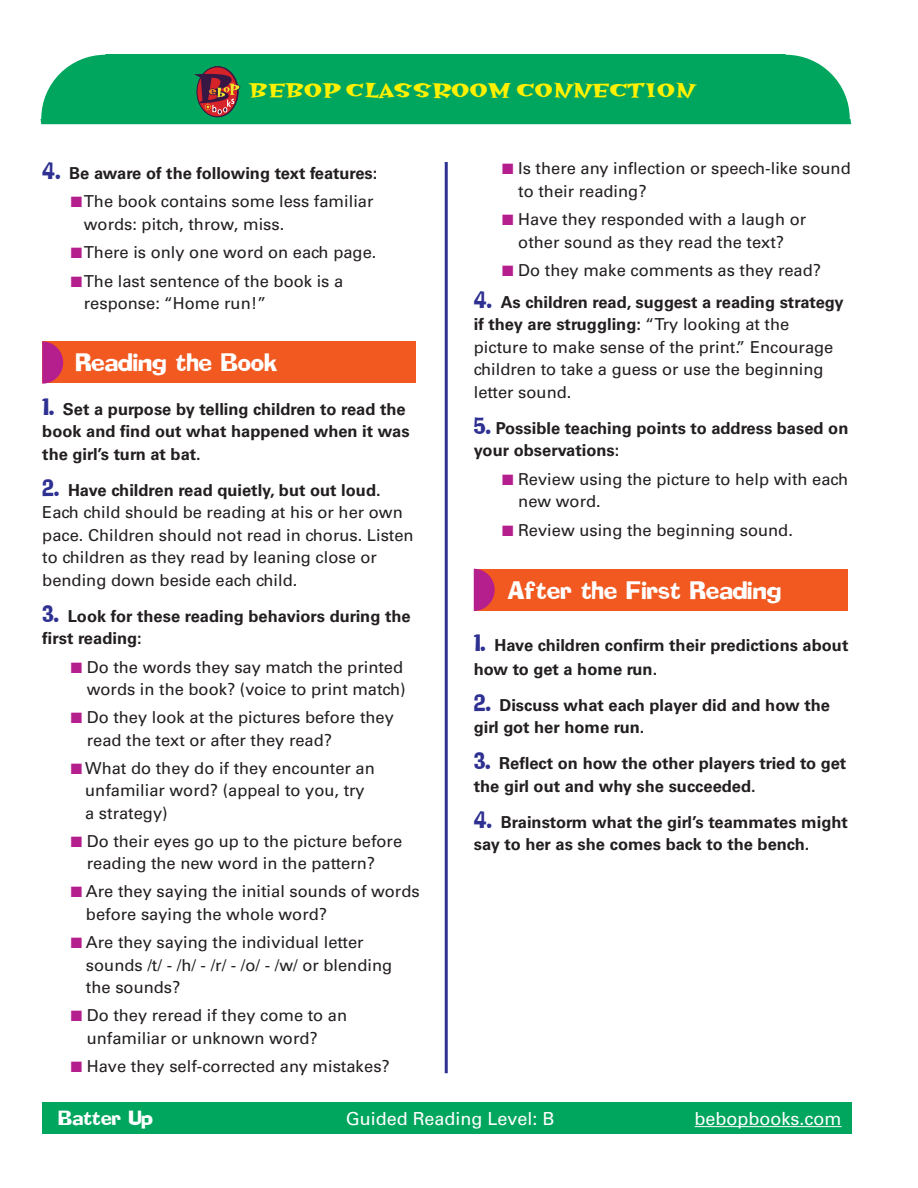
<style>
.page{position:relative;width:918px;height:1188px;background:#fff}
.page>*{position:absolute;margin:0;border:0;box-sizing:border-box;transform-origin:0 0}
.t1{font:22.5px "Hotsy Totsy Bold Mv B";color:#fff101}
.t2{font:22.2px "Addled";color:#fff}
.t3{font:18px "Univers";color:#fff}
.t4{font:18px "Addled";color:#fff}
.t5{font:16.5px/22.5px "Univers";color:#231f20}
.t6{font:700 16.5px/22.5px "Univers";color:#231f20}
.s1{font-family:"Addled";font-weight:400;font-size:21px;color:#2e3092}
.s2{color:#b41e8d}
.s3{font-family:"Addled";font-size:21px;color:#2e3092}
.s4{font-weight:700}
</style>
<div class="page">
<div style="left:40px;top:54px;width:811px;height:70px;background:#00a65e"></div>
<div style="left:42px;top:341px;width:374px;height:42px;background:#f15921"></div>
<svg style="left:42px;top:341px;width:21px;height:43px"></svg>
<div style="left:474px;top:569px;width:373px;height:42px;background:#f15921"></div>
<svg style="left:474px;top:569px;width:21px;height:42px"></svg>
<hr style="left:445px;top:162px;width:3px;height:911px;background:#2e3092">
<div style="left:42px;top:1102px;width:810px;height:31px;background:#00a65e"></div>
<hr style="left:695px;top:1126px;width:147px;height:1px;background:#fff">
<svg style="left:197px;top:67px;width:41px;height:50px"></svg>
<div style="left:196px;top:66px;width:42px;height:51px;border:1px solid #371845;border-radius:50%"></div>
<svg style="left:194px;top:74px;width:46px;height:40px;background:#784b43"></svg>
<h1 class="t1" style="left:249px;top:79px;width:447px">BEBOP CLASSROOM CONNECTION</h1>
<p class="t6" style="left:42px;top:162px;width:337px"><span class="s1">4.</span> Be aware of the following text features:</p>
<p class="t5" style="left:84px;top:190px;width:291px;text-indent:-13px"><span class="s2">■</span> The book contains some less familiar words: pitch, throw, miss.</p>
<p class="t5" style="left:71px;top:241px;width:307px"><span class="s2">■</span> There is only one word on each page.</p>
<p class="t5" style="left:84px;top:270px;width:261px;text-indent:-13px"><span class="s2">■</span> The last sentence of the book is a response: “Home run!”</p>
<h2 class="t2" style="left:76px;top:353px;width:203px">Reading the Book</h2>
<p class="t6" style="left:42px;top:398px;width:369px"><span class="s1">1.</span> Set a purpose by telling children to read the book and find out what happened when it was the girl’s turn at bat.</p>
<p class="t5" style="left:42px;top:479px;width:373px"><span class="s3">2.</span> <span class="s4">Have children read quietly, but out loud.<br></span>Each child should be reading at his or her own pace. Children should not read in chorus. Listen to children as they read by leaning close or bending down beside each child.</p>
<p class="t6" style="left:42px;top:605px;width:370px"><span class="s1">3.</span> Look for these reading behaviors during the first reading:</p>
<p class="t5" style="left:71px;top:656px;width:336px;text-align:right"><span class="s2">■</span> Do the words they say match the printed words in the book? (voice to print match)</p>
<p class="t5" style="left:87px;top:706px;width:309px;text-indent:-16px"><span class="s2">■</span> Do they look at the pictures before they read the text or after they read?</p>
<p class="t5" style="left:85px;top:757px;width:291px;text-indent:-14px"><span class="s2">■</span> What do they do if they encounter an unfamiliar word? (appeal to you, try a strategy)</p>
<p class="t5" style="left:87px;top:830px;width:317px;text-indent:-16px"><span class="s2">■</span> Do their eyes go up to the picture before reading the new word in the pattern?</p>
<p class="t5" style="left:86px;top:880px;width:335px;text-indent:-15px"><span class="s2">■</span> Are they saying the initial sounds of words before saying the whole word?</p>
<p class="t5" style="left:86px;top:931px;width:308px;text-indent:-15px"><span class="s2">■</span> Are they saying the individual letter sounds /t/ - /h/ - /r/ - /o/ - /w/ or blending the sounds?</p>
<p class="t5" style="left:87px;top:1004px;width:262px;text-indent:-16px"><span class="s2">■</span> Do they reread if they come to an unfamiliar or unknown word?</p>
<p class="t5" style="left:71px;top:1055px;width:321px"><span class="s2">■</span> Have they self-corrected any mistakes?</p>
<p class="t5" style="left:518px;top:157px;width:334px;text-indent:-16px"><span class="s2">■</span> Is there any inflection or speech-like sound to their reading?</p>
<p class="t5" style="left:502px;top:208px;width:305px;text-align:center"><span class="s2">■</span> Have they responded with a laugh or other sound as they read the text?</p>
<p class="t5" style="left:502px;top:259px;width:320px"><span class="s2">■</span> Do they make comments as they read?</p>
<p class="t5" style="left:474px;top:291px;width:372px"><span class="s3">4.</span> <span class="s4">As children read, suggest a reading strategy if they are struggling:</span> “Try looking at the picture to make sense of the print.” Encourage children to take a guess or use the beginning letter sound.</p>
<p class="t6" style="left:474px;top:417px;width:376px"><span class="s1">5.</span> Possible teaching points to address based on your observations:</p>
<p class="t5" style="left:518px;top:468px;width:331px;text-indent:-16px"><span class="s2">■</span> Review using the picture to help with each new word.</p>
<p class="t5" style="left:502px;top:519px;width:292px"><span class="s2">■</span> Review using the beginning sound.</p>
<h2 class="t2" style="left:507px;top:581px;width:276px">After the First Reading</h2>
<p class="t6" style="left:474px;top:633px;width:376px;line-height:24px"><span class="s1">1.</span> Have children confirm their predictions about how to get a home run.</p>
<p class="t6" style="left:474px;top:694px;width:358px"><span class="s1">2.</span> Discuss what each player did and how the girl got her home run.</p>
<p class="t6" style="left:474px;top:753px;width:374px"><span class="s1">3.</span> Reflect on how the other players tried to get the girl out and why she succeeded.</p>
<p class="t6" style="left:474px;top:811px;width:376px"><span class="s1">4.</span> Brainstorm what the girl’s teammates might say to her as she comes back to the bench.</p>
<p class="t4" style="left:59px;top:1110px;width:96px">Batter Up</p>
<p class="t3" style="left:346px;top:1108px;width:210px">Guided Reading Level: B</p>
<p class="t3" style="left:695px;top:1108px;width:148px">bebopbooks.com</p>
</div>
